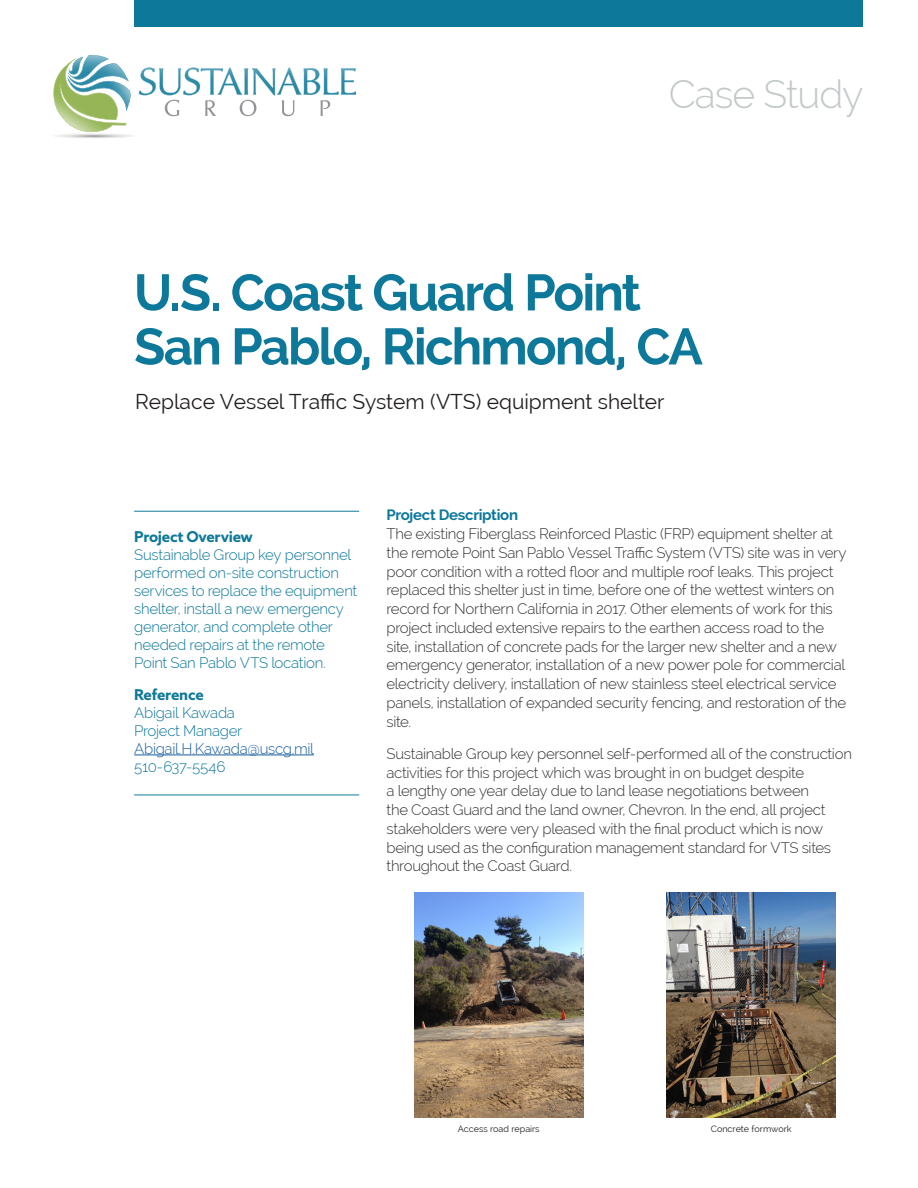
<style>
.page{position:relative;width:918px;height:1188px;background:#fff}
.page>*{position:absolute;margin:0;border:0;box-sizing:border-box;transform-origin:0 0}
.t1{font:700 51px/54px "Raleway";letter-spacing:-.04em;color:#0d789a}
.t2{font:300 39px "Raleway";letter-spacing:-.025em;color:#c3c8c9}
.t3{font:21px "Raleway";color:#231f20}
.t4{font:300 15px/18.8px "Raleway";letter-spacing:-.02em;color:#333}
.t5{font:300 15px/18px "Raleway";letter-spacing:-.02em;color:#0d789a}
.t6{font:300 15px "Raleway";letter-spacing:-.025em;color:#175d9e}
.t7{font:700 15px "Azo Sans";letter-spacing:-.02em;color:#0d789a}
.t8{font:700 15px "Raleway";letter-spacing:-.02em;color:#0d789a}
.t9{font:9px "Raleway";color:#231f20}
</style>
<div class="page">
<hr style="left:134px;top:755px;width:180px;height:1px;background:#175d9e">
<hr style="left:134px;top:511px;width:225px;height:1px;background:#0d789a">
<hr style="left:134px;top:795px;width:225px;height:1px;background:#0d789a">
<div style="left:134px;top:0;width:729px;height:27px;background:#0d789a"></div>
<svg style="left:53px;top:55px;width:303px;height:83px"></svg>
<img style="left:414px;top:892px;width:169px;height:226px">
<img style="left:667px;top:892px;width:169px;height:226px">
<h2 class="t2" style="left:669px;top:71px;width:196px">Case Study</h2>
<h1 class="t1" style="left:134px;top:266px;width:570px">U.S. Coast Guard Point<br>San Pablo, Richmond, CA</h1>
<h3 class="t3" style="left:135px;top:389px;width:531px">Replace Vessel Traffic System (VTS) equipment shelter</h3>
<p class="t7" style="left:134px;top:527px;width:120px">Project Overview</p>
<p class="t5" style="left:134px;top:546px;width:225px">Sustainable Group key personnel performed on-site construction services to replace the equipment shelter, install a new emergency generator, and complete other needed repairs at the remote<br>Point San Pablo VTS location.</p>
<p class="t7" style="left:134px;top:684px;width:71px">Reference</p>
<p class="t5" style="left:134px;top:703px;width:110px">Abigail Kawada<br>Project Manager</p>
<p class="t6" style="left:134px;top:740px;width:181px">Abigail.H.Kawada@uscg.mil</p>
<p class="t5" style="left:134px;top:757px;width:93px">510-637-5546</p>
<p class="t8" style="left:387px;top:507px;width:133px">Project Description</p>
<p class="t4" style="left:387px;top:524px;width:462px">The existing Fiberglass Reinforced Plastic (FRP) equipment shelter at the remote Point San Pablo Vessel Traffic System (VTS) site was in very poor condition with a rotted floor and multiple roof leaks. This project replaced this shelter just in time, before one of the wettest winters on record for Northern California in 2017. Other elements of work for this project included extensive repairs to the earthen access road to the site, installation of concrete pads for the larger new shelter and a new emergency generator, installation of a new power pole for commercial electricity delivery, installation of new stainless steel electrical service panels, installation of expanded security fencing, and restoration of the site.</p>
<p class="t4" style="left:387px;top:744px;width:467px">Sustainable Group key personnel self-performed all of the construction activities for this project which was brought in on budget despite<br>a lengthy one year delay due to land lease negotiations between<br>the Coast Guard and the land owner, Chevron. In the end, all project stakeholders were very pleased with the final product which is now being used as the configuration management standard for VTS sites throughout the Coast Guard.</p>
<p class="t9" style="left:458px;top:1124px;width:83px">Access road repairs</p>
<p class="t9" style="left:711px;top:1124px;width:82px">Concrete formwork</p>
</div>
